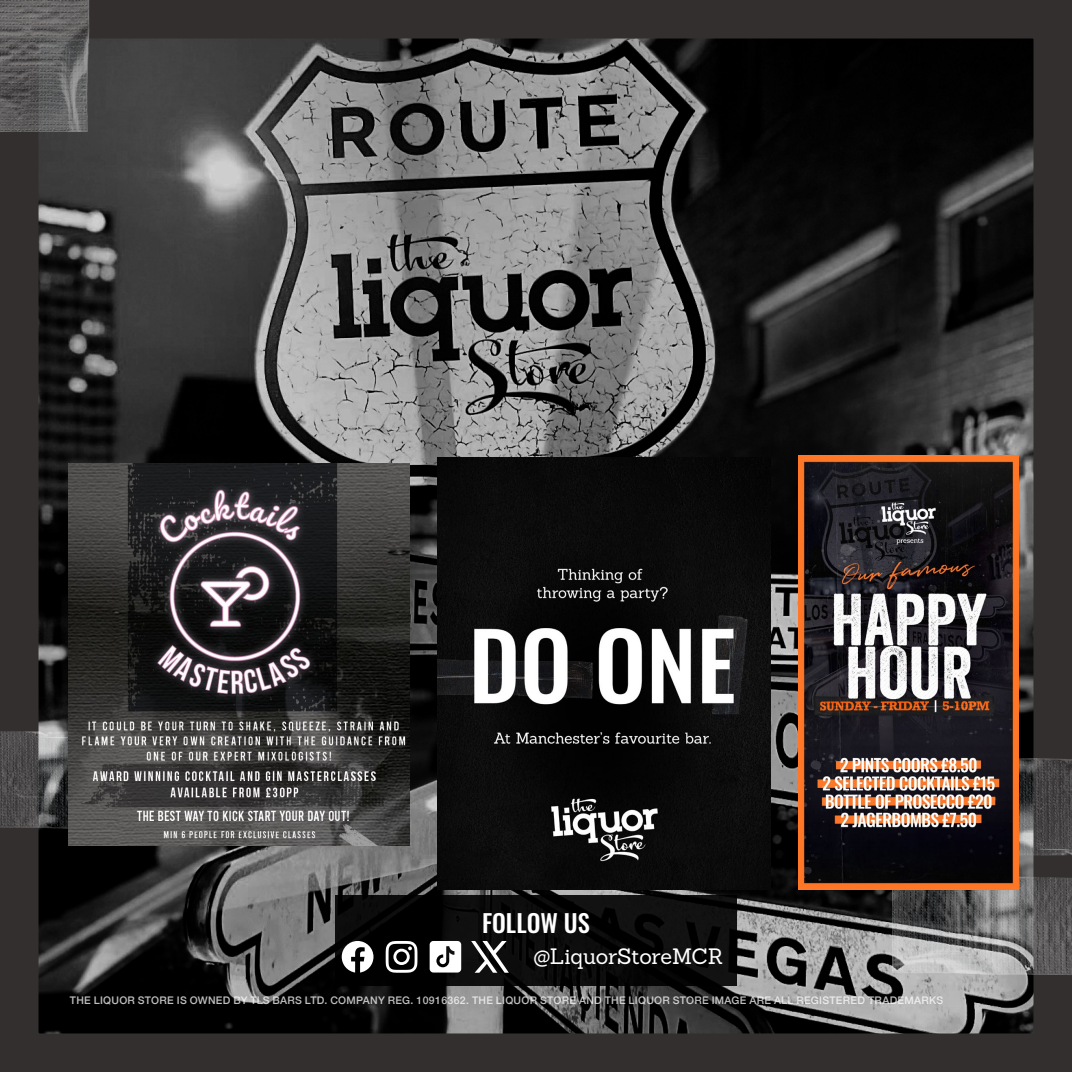
<style>
.page{position:relative;width:1072px;height:1072px;background:#fff}
.page>*{position:absolute;margin:0;border:0;box-sizing:border-box;transform-origin:0 0}
.t1{font:500 24.5px "Oswald";color:#fff}
.t2{font:21.7px "Sanchez";letter-spacing:-.015em;color:#fff}
.t3{font:500 10.5px "Helvetica Neue";letter-spacing:.025em;color:#fff}
</style>
<div class="page">
<img style="left:39px;top:39px;width:993px;height:993px">
<div style="left:0;top:0;width:1071px;height:1071px;border:38px solid #332f2f"></div>
<div style="left:1052px;top:0;width:19px;height:1071px;background:#332f2f"></div>
<div style="left:0;top:0;width:1071px;height:19px;background:#332f2f"></div>
<div style="left:0;top:0;width:19px;height:1071px;background:#332f2f"></div>
<div style="left:0;top:1052px;width:1071px;height:19px;background:#332f2f"></div>
<img style="left:892px;top:876px;width:179px;height:100px">
<img style="left:0;top:728px;width:69px;height:100px">
<img style="left:0;top:0;width:92px;height:131px">
<img style="left:1018px;top:758px;width:53px;height:100px">
<div style="left:335px;top:895px;width:401px;height:91px;background:#0a0a0a"></div>
<svg style="left:342px;top:941px;width:31px;height:31px"></svg>
<svg style="left:386px;top:941px;width:31px;height:31px"></svg>
<svg style="left:429px;top:941px;width:32px;height:31px"></svg>
<svg style="left:471px;top:941px;width:38px;height:31px"></svg>
<img style="left:69px;top:463px;width:341px;height:382px">
<img style="left:798px;top:455px;width:220px;height:434px">
<img style="left:438px;top:457px;width:332px;height:432px">
<h1 class="t1" style="left:482px;top:910px;width:109px">FOLLOW US</h1>
<h2 class="t2" style="left:533px;top:942px;width:191px">@LiquorStoreMCR</h2>
<p class="t3" style="left:70px;top:991px;width:874px">THE LIQUOR STORE IS OWNED BY TLS BARS LTD. COMPANY REG. 10916362. THE LIQUOR STORE AND THE LIQUOR STORE IMAGE ARE ALL REGISTERED TRADEMARKS</p>
</div>
